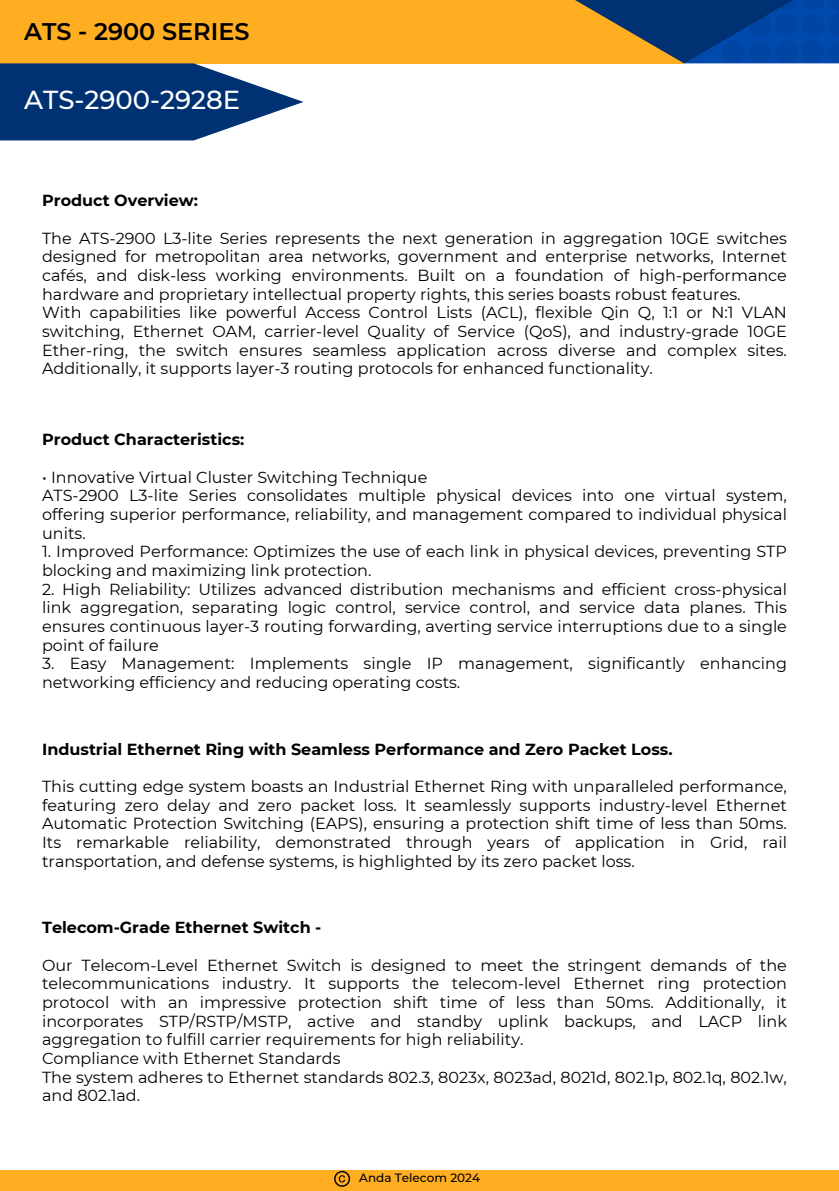
<style>
.page{position:relative;width:839px;height:1191px;background:#fff}
.page>*{position:absolute;margin:0;border:0;box-sizing:border-box;transform-origin:0 0}
.t1{font:500 26px "Montserrat";color:#fff}
.t2{font:600 24px "Montserrat";color:#000}
.t3{font:16px/18.6px "Montserrat";color:#000}
.t4{font:700 16px "Montserrat";color:#000}
.t5{font:500 12px "Montserrat";color:#000}
</style>
<div class="page">
<div style="left:0;top:0;width:684px;height:63px;background:#ffad21"></div>
<svg style="left:575px;top:0;width:263px;height:63px"></svg>
<svg style="left:0;top:63px;width:303px;height:77px"></svg>
<div style="left:0;top:1170px;width:838px;height:21px;background:#ffad21"></div>
<svg style="left:334px;top:1171px;width:16px;height:16px"></svg>
<h2 class="t2" style="left:24px;top:17px;width:227px">ATS - 2900 SERIES</h2>
<h1 class="t1" style="left:24px;top:84px;width:217px">ATS-2900-2928E</h1>
<p class="t4" style="left:42px;top:191px;width:157px">Product Overview:</p>
<p class="t3" style="left:42px;top:229px;width:746px">The ATS-2900 L3-lite Series represents the next generation in aggregation 10GE switches designed for metropolitan area networks, government and enterprise networks, Internet cafés, and disk-less working environments. Built on a foundation of high-performance hardware and proprietary intellectual property rights, this series boasts robust features.<br>With capabilities like powerful Access Control Lists (ACL), flexible Qin Q, 1:1 or N:1 VLAN switching, Ethernet OAM, carrier-level Quality of Service (QoS), and industry-grade 10GE Ether-ring, the switch ensures seamless application across diverse and complex sites.<br>Additionally, it supports layer-3 routing protocols for enhanced functionality.</p>
<p class="t4" style="left:42px;top:430px;width:204px">Product Characteristics:</p>
<p class="t3" style="left:42px;top:468px;width:746px">• Innovative Virtual Cluster Switching Technique<br>ATS-2900 L3-lite Series consolidates multiple physical devices into one virtual system, offering superior performance, reliability, and management compared to individual physical units.</p>
<p class="t3" style="left:42px;top:542px;width:746px">1. Improved Performance: Optimizes the use of each link in physical devices, preventing STP blocking and maximizing link protection.</p>
<p class="t3" style="left:42px;top:580px;width:746px;text-align:justify">2. High Reliability: Utilizes advanced distribution mechanisms and efficient cross-physical link aggregation, separating logic control, service control, and service data planes. This ensures continuous layer-3 routing forwarding, averting service interruptions due to a single point of failure</p>
<p class="t3" style="left:42px;top:654px;width:746px">3. Easy Management: Implements single IP management, significantly enhancing networking efficiency and reducing operating costs.</p>
<p class="t4" style="left:42px;top:739px;width:632px">Industrial Ethernet Ring with Seamless Performance and Zero Packet Loss.</p>
<p class="t3" style="left:42px;top:777px;width:746px;text-align:justify">This cutting edge system boasts an Industrial Ethernet Ring with unparalleled performance, featuring zero delay and zero packet loss. It seamlessly supports industry-level Ethernet Automatic Protection Switching (EAPS), ensuring a protection shift time of less than 50ms.<br>Its remarkable reliability, demonstrated through years of application in Grid, rail transportation, and defense systems, is highlighted by its zero packet loss.</p>
<p class="t4" style="left:42px;top:918px;width:281px">Telecom-Grade Ethernet Switch -</p>
<p class="t3" style="left:42px;top:956px;width:746px">Our Telecom-Level Ethernet Switch is designed to meet the stringent demands of the telecommunications industry. It supports the telecom-level Ethernet ring protection protocol with an impressive protection shift time of less than 50ms. Additionally, it incorporates STP/RSTP/MSTP, active and standby uplink backups, and LACP link aggregation to fulfill carrier requirements for high reliability.<br>Compliance with Ethernet Standards<br>The system adheres to Ethernet standards 802.3, 8023x, 8023ad, 8021d, 802.1p, 802.1q, 802.1w, and 802.1ad.</p>
<p class="t5" style="left:359px;top:1170px;width:122px">Anda Telecom 2024</p>
</div>
